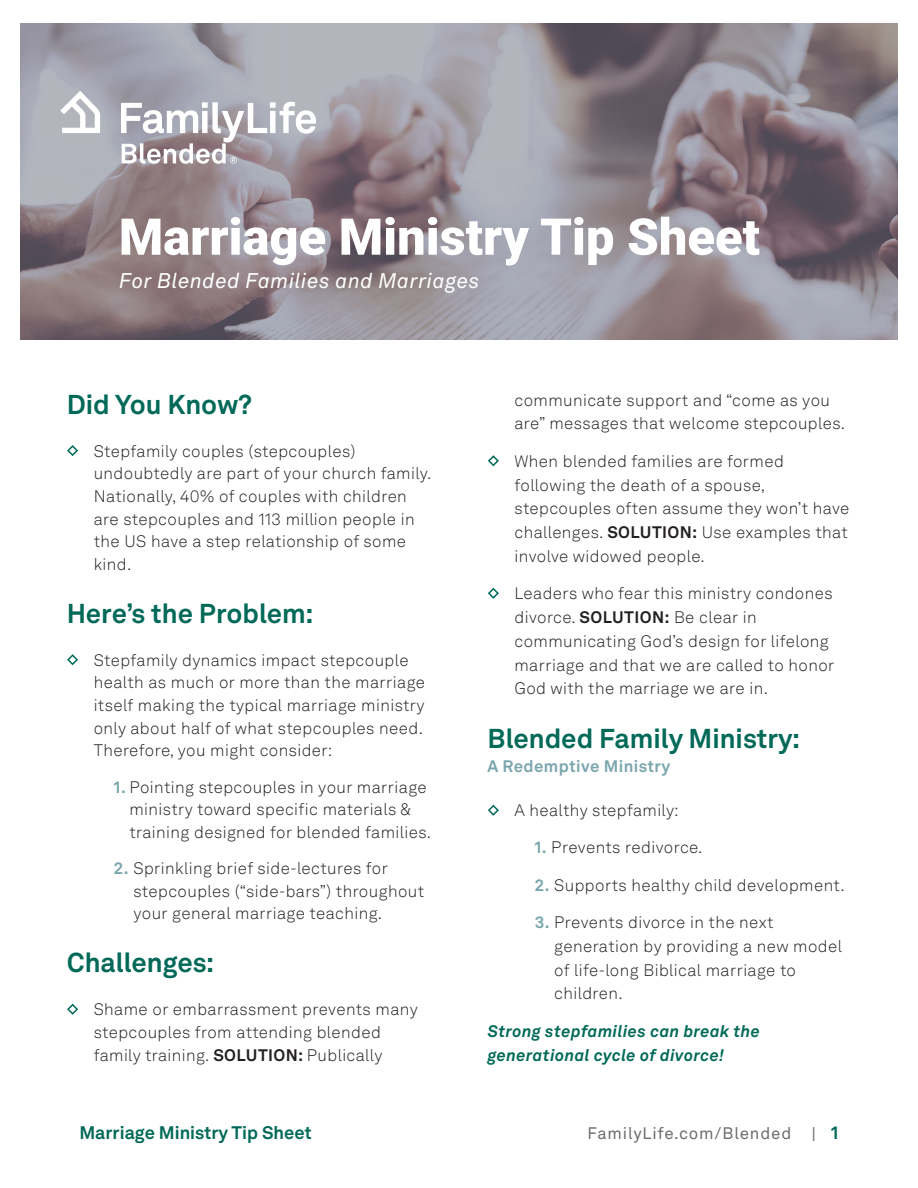
<style>
.page{position:relative;width:918px;height:1188px;background:#fff}
.page>*{position:absolute;margin:0;border:0;box-sizing:border-box;transform-origin:0 0}
.t1{font:900 50.7px "Roboto";color:#fff}
.t2{font:700 27px "Akkurat LL";color:#006958}
.t3{font:italic 21px "Akkurat LL";letter-spacing:.025em;color:#fff}
.t4{font:700 18px "Akkurat LL";color:#006958}
.t5{font:300 16.5px/22.6px "Akkurat LL";letter-spacing:.025em;color:#231f20}
.t6{font:italic 700 16.5px/23.9px "Akkurat LL";letter-spacing:.025em;color:#006958}
.t7{font:16.5px "Akkurat LL";letter-spacing:.05em;color:#6c6d70}
.t8{font:700 16.5px "Akkurat LL";letter-spacing:.025em;color:#7aa6ad}
.s1{font-weight:700;color:#7aa6ad}
.s2{font-weight:700}
.s3{font-family:"Roboto"}
.s4{font-weight:700;font-size:18px;color:#006958}
</style>
<div class="page">
<img style="left:21px;top:24px;width:876px;height:315px">
<svg style="left:60px;top:91px;width:40px;height:42px"></svg>
<svg style="left:121px;top:102px;width:195px;height:62px"></svg>
<h1 class="t1" style="left:119px;top:201px;width:643px">Marriage Ministry Tip Sheet</h1>
<p class="t3" style="left:119px;top:265px;width:362px">For Blended Families and Marriages</p>
<h2 class="t2" style="left:67px;top:383px;width:187px">Did You Know?</h2>
<p class="t5" style="left:94px;top:439px;width:339px">Stepfamily couples (stepcouples) undoubtedly are part of your church family.<br>Nationally, 40% of couples with children are stepcouples and 113 million people in the US have a step relationship of some kind.</p>
<h2 class="t2" style="left:67px;top:592px;width:248px">Here’s the Problem:</h2>
<p class="t5" style="left:94px;top:648px;width:333px">Stepfamily dynamics impact stepcouple health as much or more than the marriage itself making the typical marriage ministry only about half of what stepcouples need.<br>Therefore, you might consider:</p>
<p class="t5" style="left:129px;top:775px;width:303px;text-indent:-16px"><span class="s1">1.</span> Pointing stepcouples in your marriage ministry toward specific materials &amp; training designed for blended families.</p>
<p class="t5" style="left:133px;top:857px;width:292px;text-indent:-20px"><span class="s1">2.</span> Sprinkling brief side-lectures for stepcouples (“side-bars”) throughout your general marriage teaching.</p>
<h2 class="t2" style="left:67px;top:942px;width:149px">Challenges:</h2>
<p class="t5" style="left:94px;top:998px;width:326px">Shame or embarrassment prevents many stepcouples from attending blended family training. <span class="s2">SOLUTION:</span> Publically</p>
<p class="t5" style="left:514px;top:388px;width:332px;line-height:23.9px">communicate support and “come as you are” messages that welcome stepcouples.</p>
<p class="t5" style="left:514px;top:449px;width:337px;line-height:23.9px">When blended families are formed following the death of a spouse, stepcouples often assume they won’t have challenges. <span class="s2">SOLUTION:</span> Use examples that involve widowed people.</p>
<p class="t5" style="left:514px;top:581px;width:321px;line-height:23.9px">Leaders who fear this ministry condones divorce. <span class="s2">SOLUTION:</span> Be clear in communicating God’s design for lifelong marriage and that we are called to honor God with the marriage we are in.</p>
<h2 class="t2" style="left:487px;top:718px;width:314px">Blended Family Ministry:</h2>
<p class="t8" style="left:487px;top:754px;width:184px">A Redemptive Ministry</p>
<p class="t5" style="left:514px;top:799px;width:166px">A healthy stepfamily:</p>
<p class="t5" style="left:535px;top:836px;width:169px"><span class="s1">1.</span> Prevents redivorce.</p>
<p class="t5" style="left:535px;top:873px;width:311px"><span class="s1">2.</span> Supports healthy child development.</p>
<p class="t5" style="left:554px;top:910px;width:289px;line-height:23.9px;text-indent:-20px"><span class="s1">3.</span> Prevents divorce in the next generation by providing a new model of life-long Biblical marriage to children.</p>
<p class="t6" style="left:487px;top:1018px;width:274px">Strong stepfamilies can break the generational cycle of divorce!</p>
<p class="t4" style="left:79px;top:1119px;width:234px">Marriage Ministry Tip Sheet</p>
<p class="t7" style="left:587px;top:1121px;width:253px">FamilyLife.com/Blended <span class="s3">|</span> <span class="s4">1</span></p>
</div>
